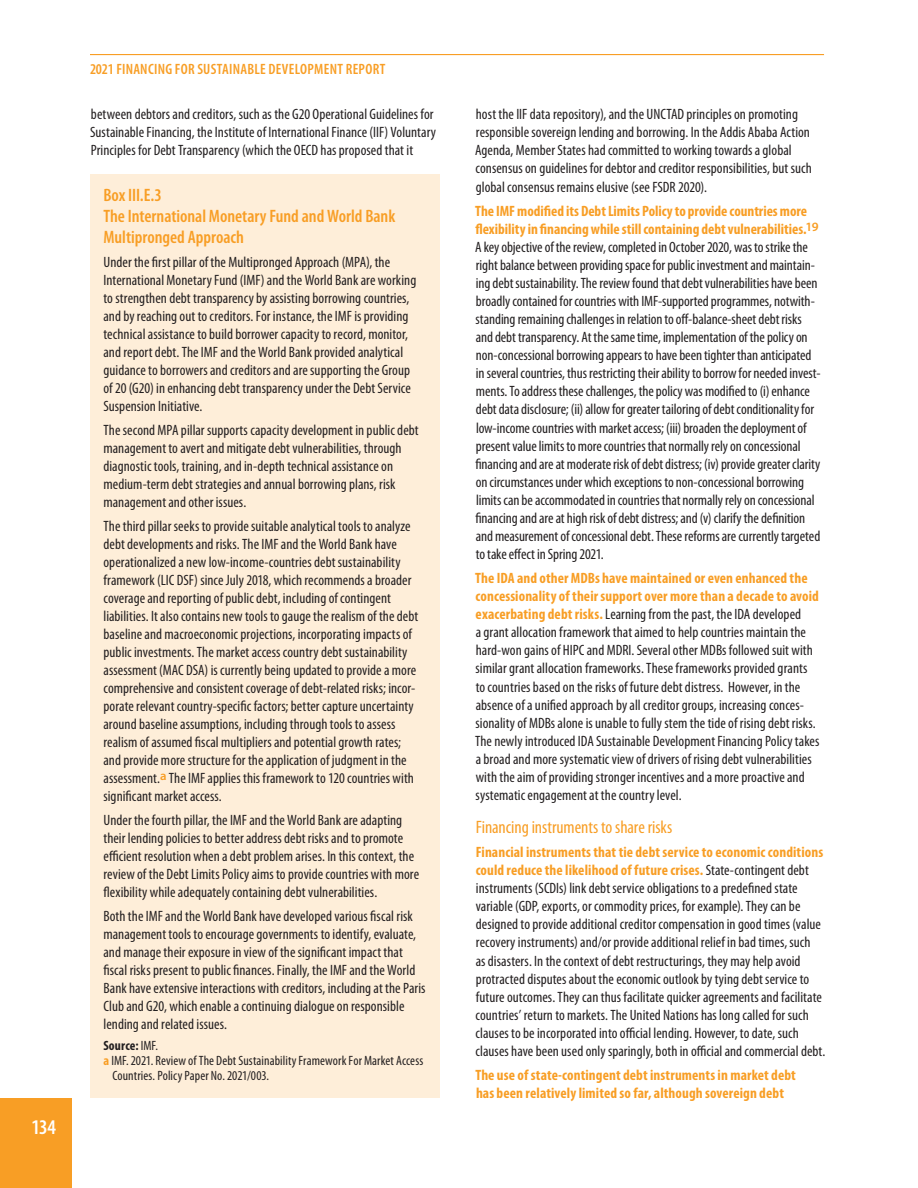
<style>
.page{position:relative;width:918px;height:1188px;background:#fff}
.page>*{position:absolute;margin:0;border:0;box-sizing:border-box;transform-origin:0 0}
.t1{font:600 condensed 21px "Myriad Pro";color:#fff}
.t2{font:600 condensed 18px/21px "Myriad Pro";color:#f89e25}
.t3{font:condensed 18px "Myriad Pro";letter-spacing:-.005em;color:#f89e25}
.t4{font:condensed 15px/18px "Myriad Pro";letter-spacing:.005em;color:#231f20}
.t5{font:700 condensed 15px/18.1px "Myriad Pro";letter-spacing:.005em;color:#f89e25}
.t6{font:600 condensed 15px "Myriad Pro";letter-spacing:.015em;color:#f89e25}
.t7{font:condensed 13.5px "Myriad Pro";letter-spacing:.005em;color:#231f20}
.t8{font:700 condensed 13.5px "Myriad Pro";letter-spacing:.01em;color:#231f20}
.s1{font-weight:400}
.s2{font-weight:700;color:#f89e25}
</style>
<div class="page">
<hr style="left:90px;top:54px;width:734px;height:1px;background:#f89e25">
<div style="left:0;top:1098px;width:71px;height:90px;background:#f89e25"></div>
<div style="left:90px;top:174px;width:349px;height:924px;background:#feeed9"></div>
<h1 class="t1" style="left:32px;top:1116px;width:26px">134</h1>
<p class="t6" style="left:90px;top:61px;width:297px">2021 FINANCING FOR SUSTAINABLE DEVELOPMENT REPORT</p>
<p class="t4" style="left:90px;top:106px;width:348px">between debtors and creditors, such as the G20 Operational Guidelines for<br>Sustainable Financing, the Institute of International Finance (IIF) Voluntary<br>Principles for Debt Transparency (which the OECD has proposed that it</p>
<p class="t2" style="left:104px;top:185px;width:293px">Box III.E.3<br>The International Monetary Fund and World Bank<br>Multipronged Approach</p>
<p class="t4" style="left:104px;top:253px;width:314px">Under the first pillar of the Multipronged Approach (MPA), the International Monetary Fund (IMF) and the World Bank are working to strengthen debt transparency by assisting borrowing countries, and by reaching out to creditors. For instance, the IMF is providing technical assistance to build borrower capacity to record, monitor, and report debt. The IMF and the World Bank provided analytical guidance to borrowers and creditors and are supporting the Group of 20 (G20) in enhancing debt transparency under the Debt Service Suspension Initiative.</p>
<p class="t4" style="left:104px;top:421px;width:317px">The second MPA pillar supports capacity development in public debt management to avert and mitigate debt vulnerabilities, through diagnostic tools, training, and in-depth technical assistance on medium-term debt strategies and annual borrowing plans, risk management and other issues.</p>
<p class="t4" style="left:104px;top:517px;width:316px">The third pillar seeks to provide suitable analytical tools to analyze debt developments and risks. The IMF and the World Bank have operationalized a new low-income-countries debt sustainability framework (LIC DSF) since July 2018, which recommends a broader coverage and reporting of public debt, including of contingent liabilities. It also contains new tools to gauge the realism of the debt baseline and macroeconomic projections, incorporating impacts of public investments. The market access country debt sustainability assessment (MAC DSA) is currently being updated to provide a more comprehensive and consistent coverage of debt-related risks; incor&shy;porate relevant country-specific factors; better capture uncertainty around baseline assumptions, including through tools to assess realism of assumed fiscal multipliers and potential growth rates; and provide more structure for the application of judgment in the assessment.<sup>a</sup> The IMF applies this framework to 120 countries with significant market access.</p>
<p class="t4" style="left:104px;top:811px;width:317px">Under the fourth pillar, the IMF and the World Bank are adapting their lending policies to better address debt risks and to promote efficient resolution when a debt problem arises. In this context, the review of the Debt Limits Policy aims to provide countries with more flexibility while adequately containing debt vulnerabilities.</p>
<p class="t4" style="left:104px;top:907px;width:323px">Both the IMF and the World Bank have developed various fiscal risk management tools to encourage governments to identify, evaluate, and manage their exposure in view of the significant impact that fiscal risks present to public finances. Finally, the IMF and the World Bank have extensive interactions with creditors, including at the Paris Club and G20, which enable a continuing dialogue on responsible lending and related issues.</p>
<p class="t8" style="left:104px;top:1038px;width:56px">Source: <span class="s1">IMF.</span></p>
<p class="t7" style="left:104px;top:1053px;width:321px"><span class="s2">a</span> IMF. 2021. Review of The Debt Sustainability Framework For Market Access</p>
<p class="t7" style="left:113px;top:1068px;width:158px">Countries. Policy Paper No. 2021/003.</p>
<p class="t4" style="left:475px;top:106px;width:338px">host the IIF data repository), and the UNCTAD principles on promoting responsible sovereign lending and borrowing. In the Addis Ababa Action Agenda, Member States had committed to working towards a global consensus on guidelines for debtor and creditor responsibilities, but such global consensus remains elusive (see FSDR 2020).</p>
<p class="t4" style="left:475px;top:202px;width:347px"><span class="s2">The IMF modified its Debt Limits Policy to provide countries more flexibility in financing while still containing debt vulnerabilities.</span><sup>19<br></sup>A key objective of the review, completed in October 2020, was to strike the right balance between providing space for public investment and maintain&shy;ing debt sustainability. The review found that debt vulnerabilities have been broadly contained for countries with IMF-supported programmes, notwith&shy;standing remaining challenges in relation to off-balance-sheet debt risks and debt transparency. At the same time, implementation of the policy on non-concessional borrowing appears to have been tighter than anticipated in several countries, thus restricting their ability to borrow for needed invest&shy;ments. To address these challenges, the policy was modified to (i) enhance debt data disclosure; (ii) allow for greater tailoring of debt conditionality for low-income countries with market access; (iii) broaden the deployment of present value limits to more countries that normally rely on concessional financing and are at moderate risk of debt distress; (iv) provide greater clarity on circumstances under which exceptions to non-concessional borrowing limits can be accommodated in countries that normally rely on concessional financing and are at high risk of debt distress; and (v) clarify the definition and measurement of concessional debt. These reforms are currently targeted to take effect in Spring 2021.</p>
<p class="t4" style="left:475px;top:569px;width:346px"><span class="s2">The IDA and other MDBs have maintained or even enhanced the concessionality of their support over more than a decade to avoid exacerbating debt risks.</span> Learning from the past, the IDA developed<br>a grant allocation framework that aimed to help countries maintain the hard-won gains of HIPC and MDRI. Several other MDBs followed suit with similar grant allocation frameworks. These frameworks provided grants to countries based on the risks of future debt distress. However, in the absence of a unified approach by all creditor groups, increasing conces&shy;sionality of MDBs alone is unable to fully stem the tide of rising debt risks.<br>The newly introduced IDA Sustainable Development Financing Policy takes a broad and more systematic view of drivers of rising debt vulnerabilities with the aim of providing stronger incentives and a more proactive and systematic engagement at the country level.</p>
<p class="t3" style="left:476px;top:817px;width:198px">Financing instruments to share risks</p>
<p class="t4" style="left:476px;top:843px;width:351px"><span class="s2">Financial instruments that tie debt service to economic conditions could reduce the likelihood of future crises.</span> State-contingent debt instruments (SCDIs) link debt service obligations to a predefined state variable (GDP, exports, or commodity prices, for example). They can be designed to provide additional creditor compensation in good times (value recovery instruments) and/or provide additional relief in bad times, such<br>as disasters. In the context of debt restructurings, they may help avoid protracted disputes about the economic outlook by tying debt service to future outcomes. They can thus facilitate quicker agreements and facilitate countries’ return to markets. The United Nations has long called for such clauses to be incorporated into official lending. However, to date, such clauses have been used only sparingly, both in official and commercial debt.</p>
<p class="t5" style="left:475px;top:1066px;width:322px">The use of state-contingent debt instruments in market debt has been relatively limited so far, although sovereign debt</p>
</div>
